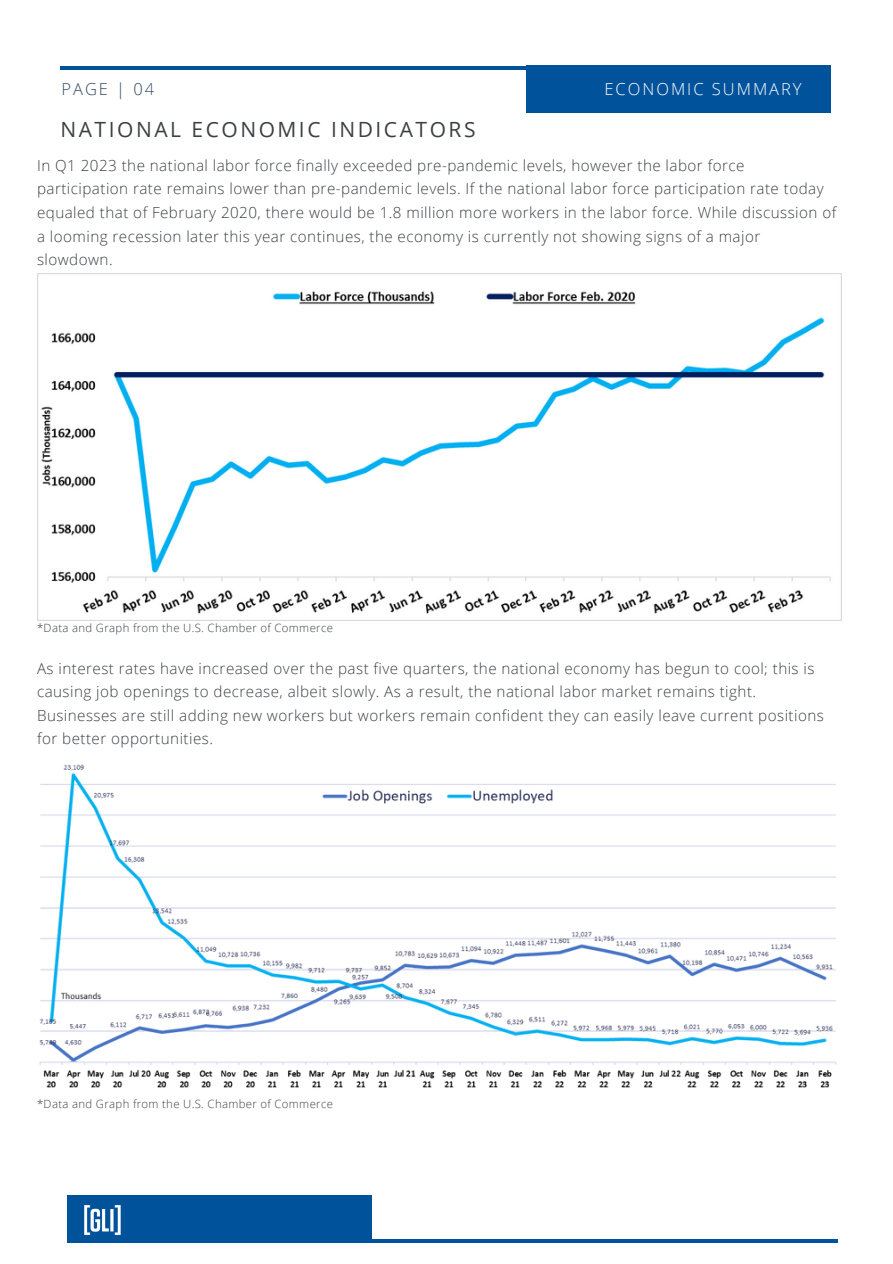
<style>
.page{position:relative;width:893px;height:1264px;background:#fff}
.page>*{position:absolute;margin:0;border:0;box-sizing:border-box;transform-origin:0 0}
.t1{font:21px "Open Sans";letter-spacing:.12em;color:#3d4043}
.t2{font:300 16.5px "Open Sans";letter-spacing:.12em;color:#fff}
.t3{font:300 16.5px "Open Sans";letter-spacing:.12em;color:#364d62}
.t4{font:300 15.15px/23.5px "Open Sans";letter-spacing:.03em;color:#3d4043}
.t5{font:300 11.4px "Open Sans";letter-spacing:.03em;color:#3d4043}
</style>
<div class="page">
<hr style="left:60px;top:66px;width:770px;height:4px;background:#00529b">
<div style="left:526px;top:66px;width:305px;height:47px;background:#00529b"></div>
<hr style="left:68px;top:1239px;width:770px;height:3px;background:#00529b">
<div style="left:68px;top:1195px;width:304px;height:47px;background:#00529b"></div>
<img style="left:84px;top:1205px;width:37px;height:30px">
<img style="left:37px;top:273px;width:804px;height:347px">
<img style="left:39px;top:764px;width:798px;height:324px">
<p class="t3" style="left:61px;top:77px;width:94px">PAGE | 04</p>
<p class="t2" style="left:604px;top:78px;width:198px">ECONOMIC SUMMARY</p>
<p class="t1" style="left:60px;top:114px;width:416px">NATIONAL ECONOMIC INDICATORS</p>
<p class="t4" style="left:37px;top:153px;width:800px">In Q1 2023 the national labor force finally exceeded pre-pandemic levels, however the labor force participation rate remains lower than pre-pandemic levels. If the national labor force participation rate today equaled that of February 2020, there would be 1.8 million more workers in the labor force. While discussion of a looming recession later this year continues, the economy is currently not showing signs of a major slowdown.</p>
<p class="t5" style="left:37px;top:620px;width:297px">*Data and Graph from the U.S. Chamber of Commerce</p>
<p class="t4" style="left:37px;top:656px;width:788px">As interest rates have increased over the past five quarters, the national economy has begun to cool; this is causing job openings to decrease, albeit slowly. As a result, the national labor market remains tight.<br>Businesses are still adding new workers but workers remain confident they can easily leave current positions for better opportunities.</p>
<p class="t5" style="left:37px;top:1095px;width:297px">*Data and Graph from the U.S. Chamber of Commerce</p>
</div>
